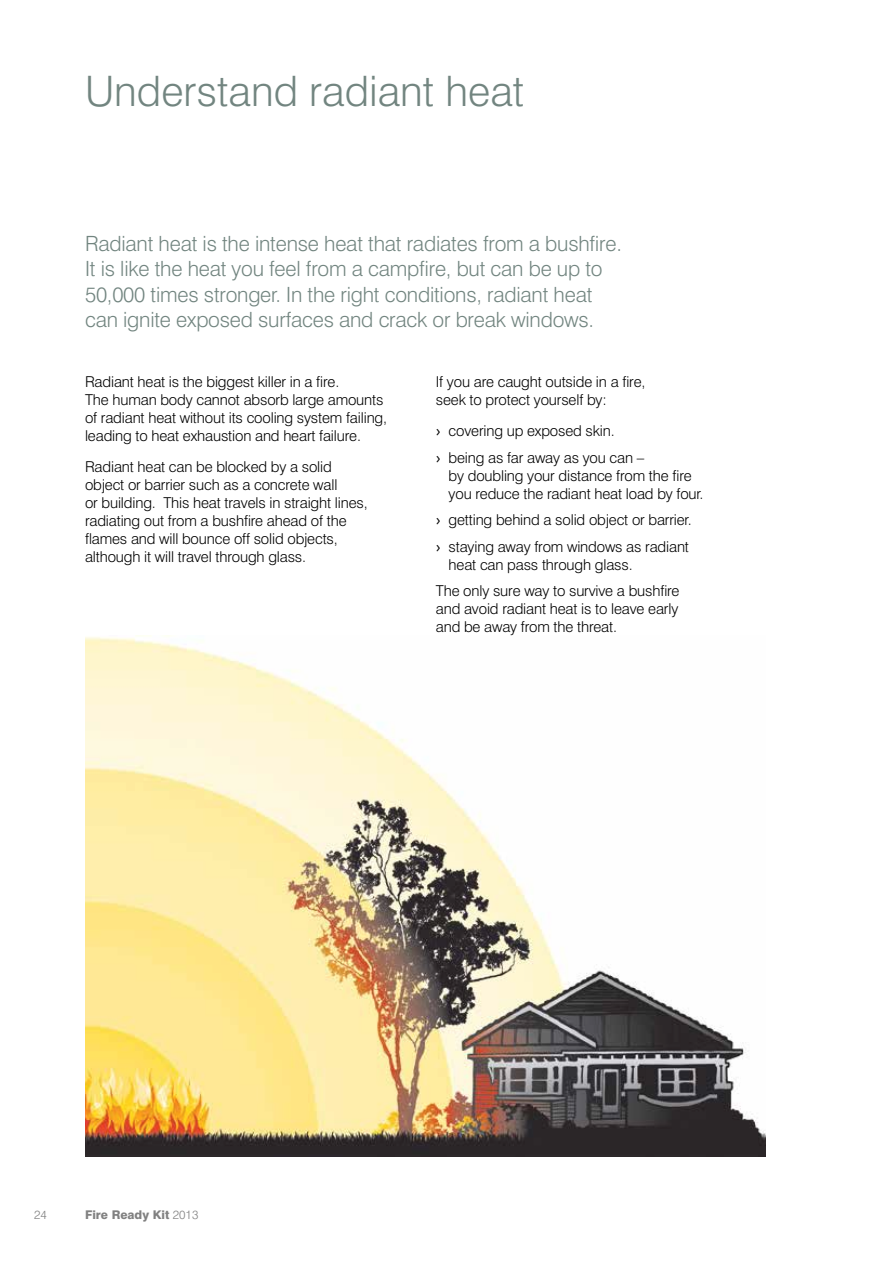
<style>
.page{position:relative;width:893px;height:1263px;background:#fff}
.page>*{position:absolute;margin:0;border:0;box-sizing:border-box;transform-origin:0 0}
.t1{font:300 42px "Swiss 721 BT";color:#728580}
.t2{font:300 21px/25.5px "Swiss 721 BT";letter-spacing:-.01em;color:#728580}
.t3{font:300 15px/18px "Swiss 721 BT";letter-spacing:-.01em;color:#000}
.t4{font:800 12px "Swiss 721 BT";color:#818181}
.t5{font:300 12px "Swiss 721 BT";color:#818181}
.s1{font-family:"Gotham";font-weight:400}
.s2{font-weight:300}
</style>
<div class="page">
<img style="left:85px;top:637px;width:680px;height:520px">
<h1 class="t1" style="left:85px;top:66px;width:441px">Understand radiant heat</h1>
<p class="t2" style="left:85px;top:230px;width:538px">Radiant heat is the intense heat that radiates from a bushfire.<br>It is like the heat you feel from a campfire, but can be up to 50,000 times stronger. In the right conditions, radiant heat can ignite exposed surfaces and crack or break windows.</p>
<p class="t3" style="left:85px;top:373px;width:304px">Radiant heat is the biggest killer in a fire.<br>The human body cannot absorb large amounts of radiant heat without its cooling system failing, leading to heat exhaustion and heart failure.</p>
<p class="t3" style="left:85px;top:458px;width:284px">Radiant heat can be blocked by a solid object or barrier such as a concrete wall<br>or building. This heat travels in straight lines, radiating out from a bushfire ahead of the flames and will bounce off solid objects, although it will travel through glass.</p>
<p class="t3" style="left:436px;top:373px;width:211px">If you are caught outside in a fire, seek to protect yourself by:</p>
<p class="t3" style="left:436px;top:417px;width:210px;line-height:26.5px"><span class="s1">›</span> covering up exposed skin.<br><span class="s1">›</span> being as far away as you can –</p>
<p class="t3" style="left:449px;top:466px;width:256px">by doubling your distance from the fire you reduce the radiant heat load by four.</p>
<p class="t3" style="left:436px;top:506px;width:257px;line-height:26.5px"><span class="s1">›</span> getting behind a solid object or barrier. <span class="s1">›</span> staying away from windows as radiant</p>
<p class="t3" style="left:436px;top:551px;width:245px;line-height:26.5px;text-indent:13px">heat can pass through glass.<br>The only sure way to survive a bushfire</p>
<p class="t3" style="left:436px;top:600px;width:244px">and avoid radiant heat is to leave early and be away from the threat.</p>
<p class="t5" style="left:34px;top:1208px;width:14px">24</p>
<p class="t4" style="left:85px;top:1208px;width:115px">Fire Ready Kit <span class="s2">2013</span></p>
</div>
